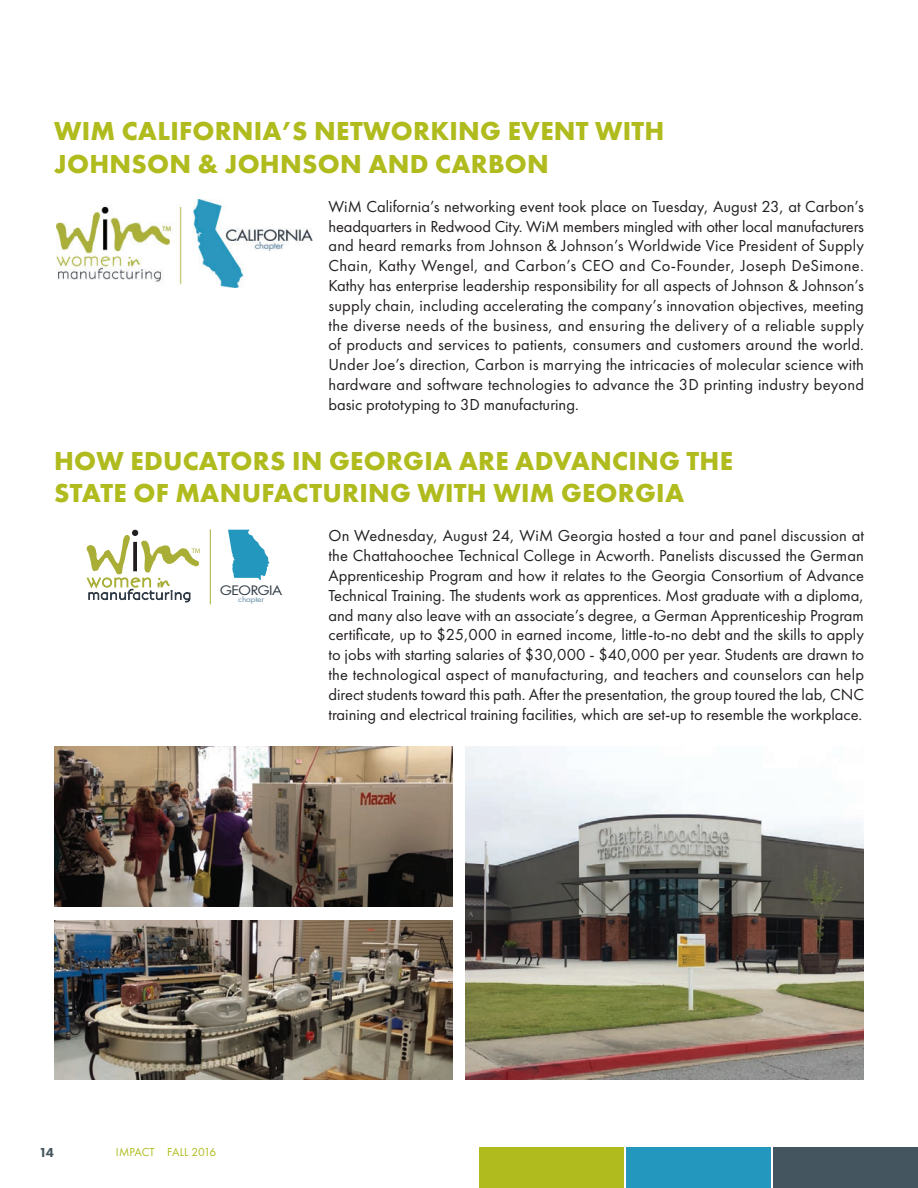
<style>
.page{position:relative;width:918px;height:1188px;background:#fff}
.page>*{position:absolute;margin:0;border:0;box-sizing:border-box;transform-origin:0 0}
.t1{font:700 27px/32.4px "Futura New";letter-spacing:.01em;color:#b0bb1d}
.t2{font:16.5px/19.8px "Futura New";color:#231f20;text-align:justify}
.t3{font:800 13.5px "Futura New";color:#45555f}
.t4{font:12.75px "Futura";letter-spacing:-.03em;color:#323d47;scale:1.14 1}
.t5{font:12px "Futura New";letter-spacing:-.01em;color:#b0bb1d}
.t6{font:7.35px "Futura";letter-spacing:-.025em;color:#6b90ab;scale:1.14 1}
</style>
<div class="page">
<div style="left:479px;top:1148px;width:145px;height:40px;background:#b0bb1d"></div>
<div style="left:626px;top:1148px;width:145px;height:40px;background:#2397bd"></div>
<div style="left:773px;top:1148px;width:145px;height:40px;background:#45555f"></div>
<svg style="left:228px;top:530px;width:42px;height:51px"></svg>
<hr style="left:210px;top:529px;width:1px;height:75px;background:#a9ae37">
<svg style="left:87px;top:530px;width:113px;height:72px"></svg>
<img style="left:56px;top:200px;width:257px;height:87px">
<img style="left:466px;top:747px;width:398px;height:333px">
<img style="left:54px;top:747px;width:398px;height:160px">
<img style="left:54px;top:920px;width:398px;height:160px">
<h1 class="t1" style="left:54px;top:115px;width:612px">WIM CALIFORNIA’S NETWORKING EVENT WITH<br>JOHNSON &amp; JOHNSON AND CARBON</h1>
<p class="t2" style="left:328px;top:196px;width:537px">WiM California’s networking event took place on Tuesday, August 23, at Carbon’s headquarters in Redwood City. WiM members mingled with other local manufacturers and heard remarks from Johnson &amp; Johnson’s Worldwide Vice President of Supply Chain, Kathy Wengel, and Carbon’s CEO and Co-Founder, Joseph DeSimone.<br>Kathy has enterprise leadership responsibility for all aspects of Johnson &amp; Johnson’s supply chain, including accelerating the company’s innovation objectives, meeting the diverse needs of the business, and ensuring the delivery of a reliable supply of products and services to patients, consumers and customers around the world.<br>Under Joe’s direction, Carbon is marrying the intricacies of molecular science with hardware and software technologies to advance the 3D printing industry beyond basic prototyping to 3D manufacturing.</p>
<h1 class="t1" style="left:54px;top:444px;width:680px">HOW EDUCATORS IN GEORGIA ARE ADVANCING THE<br>STATE OF MANUFACTURING WITH WIM GEORGIA</h1>
<p class="t4" style="left:220px;top:582px;width:56px">GEORGIA</p>
<p class="t6" style="left:238px;top:594px;width:24px">chapter</p>
<p class="t2" style="left:328px;top:526px;width:537px">On Wednesday, August 24, WiM Georgia hosted a tour and panel discussion at the Chattahoochee Technical College in Acworth. Panelists discussed the German Apprenticeship Program and how it relates to the Georgia Consortium of Advance Technical Training. The students work as apprentices. Most graduate with a diploma, and many also leave with an associate’s degree, a German Apprenticeship Program certificate, up to $25,000 in earned income, little-to-no debt and the skills to apply to jobs with starting salaries of $30,000 - $40,000 per year. Students are drawn to the technological aspect of manufacturing, and teachers and counselors can help direct students toward this path. After the presentation, the group toured the lab, CNC training and electrical training facilities, which are set-up to resemble the workplace.</p>
<p class="t3" style="left:39px;top:1144px;width:16px">14</p>
<p class="t5" style="left:116px;top:1145px;width:102px">IMPACT FALL 2016</p>
</div>
